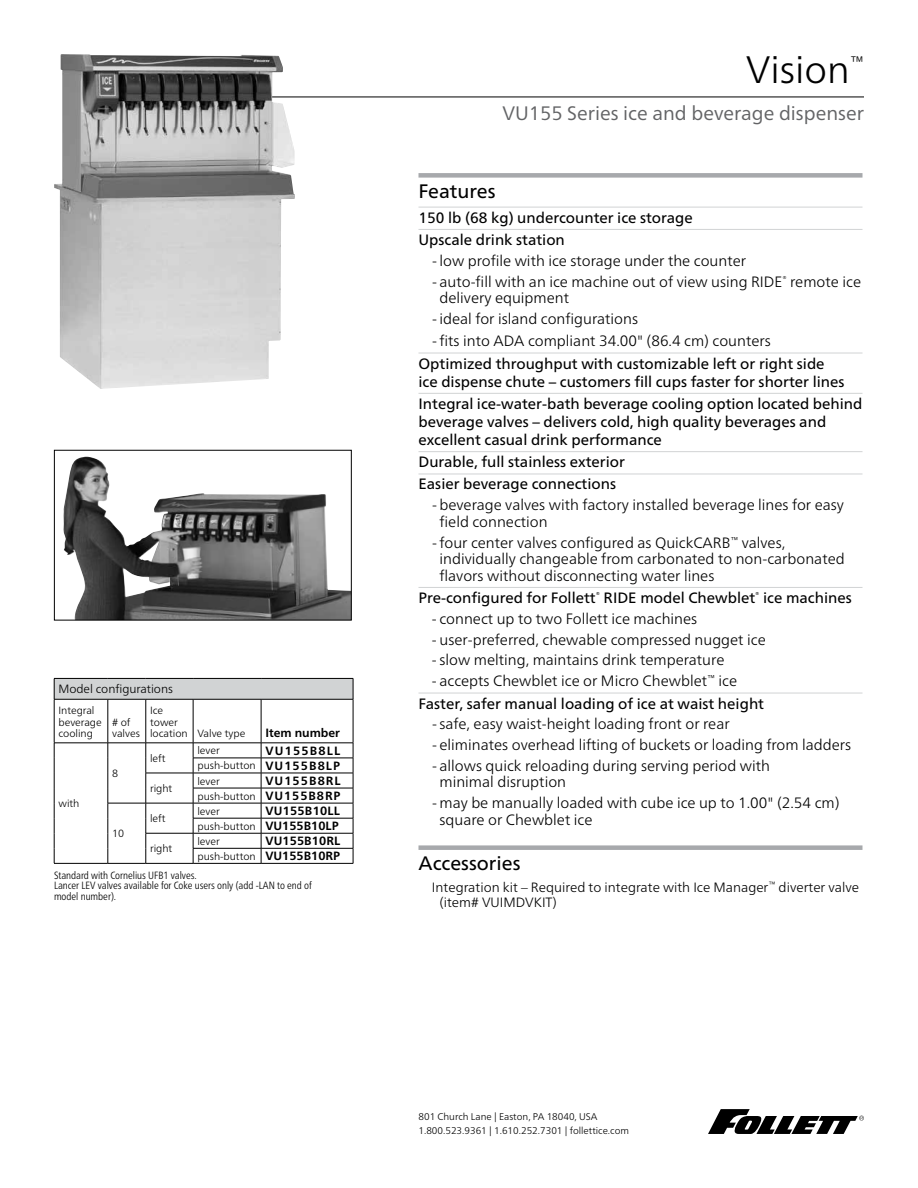
<style>
.page{position:relative;width:918px;height:1188px;background:#fff}
.page>*{position:absolute;margin:0;border:0;box-sizing:border-box;transform-origin:0 0}
.t1{font:300 38.25px "Frutiger Neue LT Pro";color:#000}
.t2{font:19.5px "Frutiger Neue LT Pro";color:#636466}
.t3{font:19.5px "Frutiger Neue LT Pro";color:#000}
.t4{font:300 15.6px "Frutiger Neue LT Pro";color:#000}
.t5{font:300 15px/16.5px "Frutiger Neue LT Pro";color:#000}
.t6{font:15px/22.4px "Frutiger Neue LT Pro";color:#000}
.t7{font:300 13.5px/15px "Frutiger Neue LT Pro";color:#000}
.t8{font:700 12px "Frutiger Neue LT Pro";letter-spacing:.02em;color:#000}
.t9{font:300 12px "Frutiger Neue LT Pro";letter-spacing:-.005em;color:#000}
.t10{font:700 12px "Frutiger Neue LT Pro";letter-spacing:-.005em;color:#000}
.t11{font:700 12px "Frutiger Neue LT Pro";letter-spacing:.1em;color:#000}
.t12{font:700 12px "Frutiger Neue LT Pro";letter-spacing:.09em;color:#000}
.t13{font:300 10.5px/11.2px "Frutiger Neue LT Pro";letter-spacing:-.005em;color:#000}
.t14{font:300 condensed 10.5px/10.5px "Frutiger Neue LT Pro";color:#000}
.t15{font:300 9.75px/13.5px "Frutiger Neue LT Pro";color:#000}
.s1{font-weight:700;font-size:12px}
.s2{font-weight:300}
</style>
<div class="page">
<hr style="left:81px;top:97px;width:783px;height:1px;background:#000">
<img style="left:54px;top:54px;width:241px;height:335px">
<img style="left:63px;top:457px;width:287px;height:161px">
<div style="left:54px;top:450px;width:298px;height:170px;border:1px solid #000"></div>
<div style="left:418px;top:173px;width:444px;height:5px;background:#a7a9ac"></div>
<hr style="left:418px;top:207px;width:444px;height:1px;background:#d1d3d4">
<hr style="left:418px;top:229px;width:444px;height:1px;background:#d1d3d4">
<hr style="left:418px;top:353px;width:444px;height:1px;background:#d1d3d4">
<hr style="left:418px;top:393px;width:444px;height:1px;background:#d1d3d4">
<hr style="left:418px;top:451px;width:444px;height:1px;background:#d1d3d4">
<hr style="left:418px;top:474px;width:444px;height:1px;background:#d1d3d4">
<hr style="left:418px;top:587px;width:444px;height:1px;background:#d1d3d4">
<hr style="left:418px;top:693px;width:444px;height:1px;background:#d1d3d4">
<div style="left:418px;top:845px;width:444px;height:5px;background:#a7a9ac"></div>
<svg style="left:708px;top:1109px;width:156px;height:25px"></svg>
<div style="left:54px;top:678px;width:299px;height:21px;background:#d1d3d4"></div>
<hr style="left:54px;top:678px;width:54px;height:1px;background:#000">
<svg style="left:54px;top:679px;width:1px;height:20px"></svg>
<hr style="left:108px;top:678px;width:38px;height:1px;background:#000">
<hr style="left:146px;top:678px;width:47px;height:1px;background:#000">
<hr style="left:193px;top:678px;width:68px;height:1px;background:#000">
<hr style="left:261px;top:678px;width:92px;height:1px;background:#000">
<svg style="left:353px;top:679px;width:1px;height:20px"></svg>
<hr style="left:54px;top:699px;width:54px;height:1px;background:#000">
<hr style="left:54px;top:699px;width:1px;height:44px;background:#000">
<hr style="left:108px;top:699px;width:38px;height:1px;background:#000">
<hr style="left:108px;top:699px;width:1px;height:44px;background:#000">
<hr style="left:146px;top:699px;width:47px;height:1px;background:#000">
<hr style="left:146px;top:699px;width:1px;height:44px;background:#000">
<hr style="left:193px;top:699px;width:68px;height:1px;background:#000">
<hr style="left:193px;top:699px;width:1px;height:44px;background:#000">
<hr style="left:261px;top:699px;width:92px;height:1px;background:#000">
<hr style="left:261px;top:699px;width:1px;height:44px;background:#000">
<hr style="left:353px;top:699px;width:1px;height:44px;background:#000">
<hr style="left:54px;top:743px;width:54px;height:1px;background:#000">
<hr style="left:108px;top:743px;width:38px;height:1px;background:#000">
<hr style="left:146px;top:743px;width:47px;height:1px;background:#000">
<hr style="left:193px;top:743px;width:68px;height:1px;background:#000">
<hr style="left:261px;top:743px;width:92px;height:1px;background:#000">
<hr style="left:193px;top:758px;width:68px;height:1px;background:#000">
<hr style="left:261px;top:758px;width:92px;height:1px;background:#000">
<hr style="left:146px;top:773px;width:47px;height:1px;background:#000">
<hr style="left:193px;top:773px;width:68px;height:1px;background:#000">
<hr style="left:261px;top:773px;width:92px;height:1px;background:#000">
<hr style="left:193px;top:788px;width:68px;height:1px;background:#000">
<hr style="left:261px;top:788px;width:92px;height:1px;background:#000">
<hr style="left:108px;top:803px;width:38px;height:1px;background:#000">
<hr style="left:146px;top:803px;width:47px;height:1px;background:#000">
<hr style="left:193px;top:803px;width:68px;height:1px;background:#000">
<hr style="left:261px;top:803px;width:92px;height:1px;background:#000">
<hr style="left:193px;top:818px;width:68px;height:1px;background:#000">
<hr style="left:261px;top:818px;width:92px;height:1px;background:#000">
<hr style="left:146px;top:833px;width:47px;height:1px;background:#000">
<hr style="left:193px;top:833px;width:68px;height:1px;background:#000">
<hr style="left:261px;top:833px;width:92px;height:1px;background:#000">
<svg style="left:54px;top:743px;width:1px;height:120px"></svg>
<svg style="left:108px;top:743px;width:1px;height:120px"></svg>
<svg style="left:146px;top:743px;width:1px;height:120px"></svg>
<hr style="left:193px;top:848px;width:68px;height:1px;background:#000">
<svg style="left:193px;top:743px;width:1px;height:120px"></svg>
<hr style="left:261px;top:848px;width:92px;height:1px;background:#000">
<svg style="left:261px;top:743px;width:1px;height:120px"></svg>
<svg style="left:353px;top:743px;width:1px;height:120px"></svg>
<hr style="left:54px;top:863px;width:54px;height:1px;background:#000">
<hr style="left:108px;top:863px;width:38px;height:1px;background:#000">
<hr style="left:146px;top:863px;width:47px;height:1px;background:#000">
<hr style="left:193px;top:863px;width:68px;height:1px;background:#000">
<hr style="left:261px;top:863px;width:92px;height:1px;background:#000">
<p class="t9" style="left:59px;top:682px;width:116px">Model configurations</p>
<p class="t13" style="left:59px;top:705px;width:45px">Integral beverage cooling</p>
<p class="t13" style="left:112px;top:716px;width:29px"># of valves</p>
<p class="t13" style="left:150px;top:705px;width:97px">Ice<br>tower<br>location Valve type</p>
<p class="t10" style="left:265px;top:726px;width:76px">Item number</p>
<p class="t13" style="left:197px;top:745px;width:24px">lever</p>
<p class="t11" style="left:265px;top:744px;width:76px">VU155B8LL</p>
<p class="t13" style="left:197px;top:760px;width:144px">push-button <span class="s1">VU155B8LP</span></p>
<p class="t13" style="left:150px;top:753px;width:17px">left</p>
<p class="t13" style="left:112px;top:768px;width:8px">8</p>
<p class="t13" style="left:197px;top:775px;width:24px">lever</p>
<p class="t12" style="left:265px;top:774px;width:77px">VU155B8RL</p>
<p class="t13" style="left:197px;top:790px;width:144px">push-button <span class="s1">VU155B8RP</span></p>
<p class="t13" style="left:150px;top:783px;width:24px">right</p>
<p class="t13" style="left:59px;top:798px;width:22px">with</p>
<p class="t13" style="left:197px;top:805px;width:24px">lever</p>
<p class="t8" style="left:265px;top:804px;width:76px">VU155B10LL</p>
<p class="t13" style="left:197px;top:820px;width:143px">push-button <span class="s1">VU155B10LP</span></p>
<p class="t13" style="left:150px;top:813px;width:17px">left</p>
<p class="t13" style="left:112px;top:828px;width:14px">10</p>
<p class="t13" style="left:197px;top:835px;width:24px">lever</p>
<p class="t8" style="left:265px;top:834px;width:76px">VU155B10RL</p>
<p class="t13" style="left:197px;top:850px;width:144px">push-button <span class="s1">VU155B10RP</span></p>
<p class="t14" style="left:54px;top:870px;width:259px">Standard with Cornelius UFB1 valves.<br>Lancer LEV valves available for Coke users only (add -LAN to end of model number).</p>
<p class="t13" style="left:150px;top:843px;width:24px">right</p>
<h1 class="t1" style="left:746px;top:47px;width:105px">Vision</h1>
<p class="t4" style="left:850px;top:52px;width:16px">™</p>
<h2 class="t2" style="left:502px;top:101px;width:363px">VU155 Series ice and beverage dispenser</h2>
<h2 class="t3" style="left:418px;top:179px;width:79px">Features</h2>
<p class="t6" style="left:418px;top:206px;width:276px">150 lb (68 kg) undercounter ice storage<br>Upscale drink station</p>
<p class="t5" style="left:432px;top:252px;width:316px">- low profile with ice storage under the counter</p>
<p class="t5" style="left:440px;top:273px;width:423px;text-indent:-8px">- auto-fill with an ice machine out of view using RIDE<sup>®</sup> remote ice delivery equipment</p>
<p class="t5" style="left:432px;top:310px;width:208px">- ideal for island configurations</p>
<p class="t5" style="left:432px;top:333px;width:340px">- fits into ADA compliant 34.00" (86.4 cm) counters</p>
<p class="t6" style="left:419px;top:354px;width:427px;line-height:18px">Optimized throughput with customizable left or right side ice dispense chute – customers fill cups faster for shorter lines</p>
<p class="t6" style="left:419px;top:394px;width:446px;line-height:18px">Integral ice-water-bath beverage cooling option located behind beverage valves – delivers cold, high quality beverages and excellent casual drink performance</p>
<p class="t6" style="left:419px;top:451px;width:208px">Durable, full stainless exterior<br>Easier beverage connections</p>
<p class="t5" style="left:440px;top:497px;width:406px;text-indent:-8px">- beverage valves with factory installed beverage lines for easy field connection</p>
<p class="t5" style="left:440px;top:534px;width:407px;text-indent:-8px">- four center valves configured as QuickCARB<sup>™</sup> valves, individually changeable from carbonated to non-carbonated flavors without disconnecting water lines</p>
<p class="t6" style="left:419px;top:586px;width:435px">Pre-configured for Follett<sup>®</sup> RIDE model Chewblet<sup>®</sup> ice machines</p>
<p class="t5" style="left:432px;top:610px;width:267px">- connect up to two Follett ice machines</p>
<p class="t5" style="left:432px;top:631px;width:335px">- user-preferred, chewable compressed nugget ice</p>
<p class="t5" style="left:432px;top:652px;width:294px">- slow melting, maintains drink temperature</p>
<p class="t6" style="left:419px;top:670px;width:347px;text-indent:13px"><span class="s2">- accepts Chewblet ice or Micro Chewblet</span><sup>™</sup> <span class="s2">ice<br></span>Faster, safer manual loading of ice at waist height</p>
<p class="t5" style="left:432px;top:716px;width:299px">- safe, easy waist-height loading front or rear</p>
<p class="t5" style="left:432px;top:737px;width:421px">- eliminates overhead lifting of buckets or loading from ladders</p>
<p class="t5" style="left:440px;top:757px;width:332px;text-indent:-8px">- allows quick reloading during serving period with minimal disruption</p>
<p class="t5" style="left:440px;top:795px;width:402px;text-indent:-8px">- may be manually loaded with cube ice up to 1.00" (2.54 cm) square or Chewblet ice</p>
<h2 class="t3" style="left:418px;top:851px;width:104px">Accessories</h2>
<p class="t7" style="left:439px;top:880px;width:421px;text-indent:-7px">Integration kit – Required to integrate with Ice Manager<sup>™</sup> diverter valve (item# VUIMDVKIT)</p>
<p class="t15" style="left:418px;top:1110px;width:212px">801 Church Lane | Easton, PA 18040, USA<br>1.800.523.9361 | 1.610.252.7301 | follettice.com</p>
</div>
